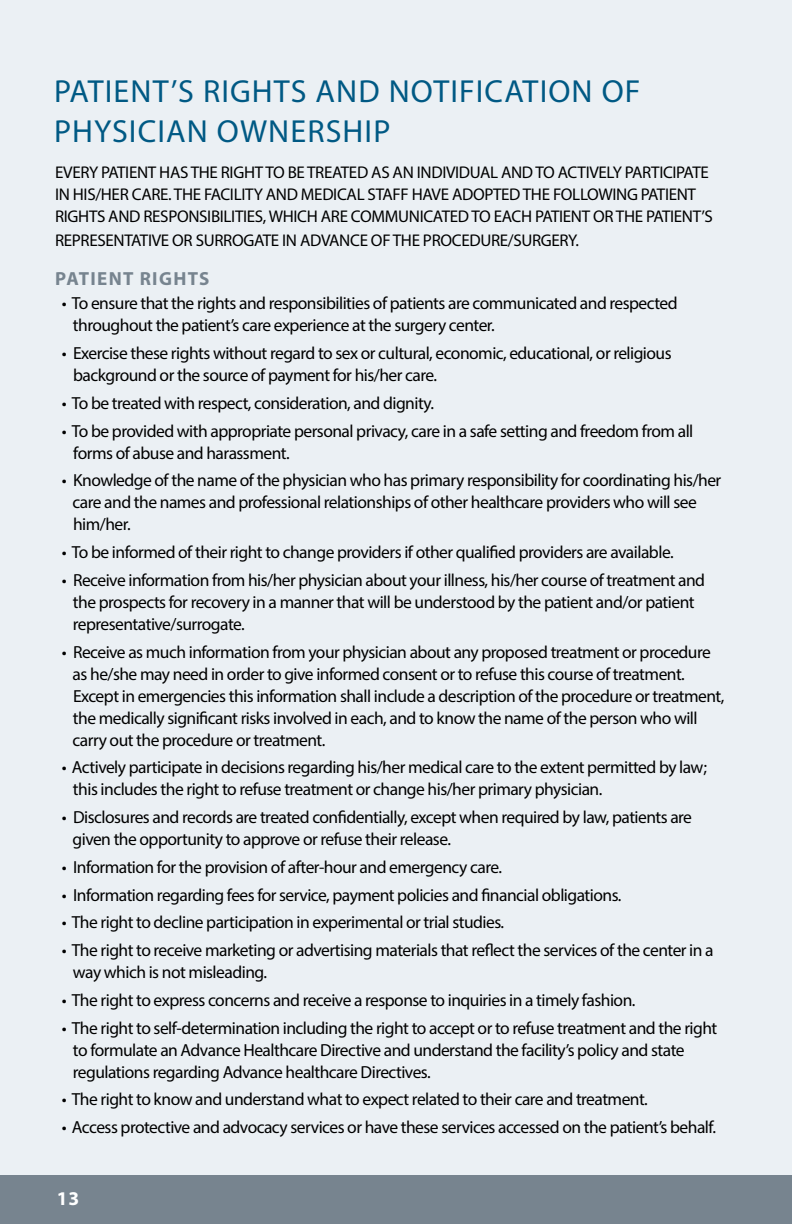
<style>
.page{position:relative;width:792px;height:1224px;background:#fff}
.page>*{position:absolute;margin:0;border:0;box-sizing:border-box;transform-origin:0 0}
.t1{font:32px/40px "Myriad Pro";letter-spacing:.035em;color:#005984}
.t2{font:700 19.6px "Myriad Pro";color:#fff}
.t3{font:700 19px "Myriad Pro";letter-spacing:.07em;color:#77848f}
.t4{font:17.6px/22px "Myriad Pro";letter-spacing:-.03em;color:#000}
.t5{font:17px/22px "Myriad Pro";letter-spacing:-.02em;color:#000}
</style>
<div class="page">
<div style="left:0;top:0;width:792px;height:1205px;background:#ebf0f4"></div>
<div style="left:0;top:1176px;width:792px;height:48px;background:#77848f"></div>
<h1 class="t1" style="left:54px;top:71px;width:588px">PATIENT’S RIGHTS AND NOTIFICATION OF<br>PHYSICIAN OWNERSHIP</h1>
<p class="t5" style="left:55px;top:161px;width:659px">EVERY PATIENT HAS THE RIGHT TO BE TREATED AS AN INDIVIDUAL AND TO ACTIVELY PARTICIPATE<br>IN HIS/HER CARE. THE FACILITY AND MEDICAL STAFF HAVE ADOPTED THE FOLLOWING PATIENT<br>RIGHTS AND RESPONSIBILITIES, WHICH ARE COMMUNICATED TO EACH PATIENT OR THE PATIENT’S</p>
<p class="t5" style="left:55px;top:229px;width:525px">REPRESENTATIVE OR SURROGATE IN ADVANCE OF THE PROCEDURE/SURGERY.</p>
<p class="t3" style="left:55px;top:266px;width:156px">PATIENT RIGHTS</p>
<p class="t4" style="left:73px;top:292px;width:606px;text-indent:-11px">• To ensure that the rights and responsibilities of patients are communicated and respected throughout the patient’s care experience at the surgery center.</p>
<p class="t4" style="left:73px;top:342px;width:600px;text-indent:-11px">• Exercise these rights without regard to sex or cultural, economic, educational, or religious background or the source of payment for his/her care.</p>
<p class="t4" style="left:62px;top:392px;width:374px">• To be treated with respect, consideration, and dignity.</p>
<p class="t4" style="left:73px;top:420px;width:622px;text-indent:-11px">• To be provided with appropriate personal privacy, care in a safe setting and freedom from all forms of abuse and harassment.</p>
<p class="t4" style="left:73px;top:469px;width:650px;text-indent:-11px">• Knowledge of the name of the physician who has primary responsibility for coordinating his/her care and the names and professional relationships of other healthcare providers who will see him/her.</p>
<p class="t4" style="left:62px;top:541px;width:613px">• To be informed of their right to change providers if other qualified providers are available.</p>
<p class="t4" style="left:73px;top:569px;width:634px;text-indent:-11px">• Receive information from his/her physician about your illness, his/her course of treatment and the prospects for recovery in a manner that will be understood by the patient and/or patient representative/surrogate.</p>
<p class="t4" style="left:73px;top:641px;width:653px;text-indent:-11px">• Receive as much information from your physician about any proposed treatment or procedure as he/she may need in order to give informed consent or to refuse this course of treatment.<br>Except in emergencies this information shall include a description of the procedure or treatment, the medically significant risks involved in each, and to know the name of the person who will carry out the procedure or treatment.</p>
<p class="t4" style="left:73px;top:756px;width:636px;text-indent:-11px">• Actively participate in decisions regarding his/her medical care to the extent permitted by law; this includes the right to refuse treatment or change his/her primary physician.</p>
<p class="t4" style="left:73px;top:806px;width:621px;text-indent:-11px">• Disclosures and records are treated confidentially, except when required by law, patients are given the opportunity to approve or refuse their release.</p>
<p class="t4" style="left:62px;top:856px;width:442px">• Information for the provision of after-hour and emergency care.</p>
<p class="t4" style="left:62px;top:884px;width:561px">• Information regarding fees for service, payment policies and financial obligations.</p>
<p class="t4" style="left:62px;top:911px;width:444px">• The right to decline participation in experimental or trial studies.</p>
<p class="t4" style="left:73px;top:939px;width:642px;text-indent:-11px">• The right to receive marketing or advertising materials that reflect the services of the center in a way which is not misleading.</p>
<p class="t4" style="left:62px;top:989px;width:575px">• The right to express concerns and receive a response to inquiries in a timely fashion.</p>
<p class="t4" style="left:73px;top:1017px;width:646px;text-indent:-11px">• The right to self-determination including the right to accept or to refuse treatment and the right to formulate an Advance Healthcare Directive and understand the facility’s policy and state regulations regarding Advance healthcare Directives.</p>
<p class="t4" style="left:62px;top:1088px;width:588px">• The right to know and understand what to expect related to their care and treatment.</p>
<p class="t4" style="left:62px;top:1116px;width:656px">• Access protective and advocacy services or have these services accessed on the patient’s behalf.</p>
<p class="t2" style="left:57px;top:1185px;width:24px">13</p>
</div>
